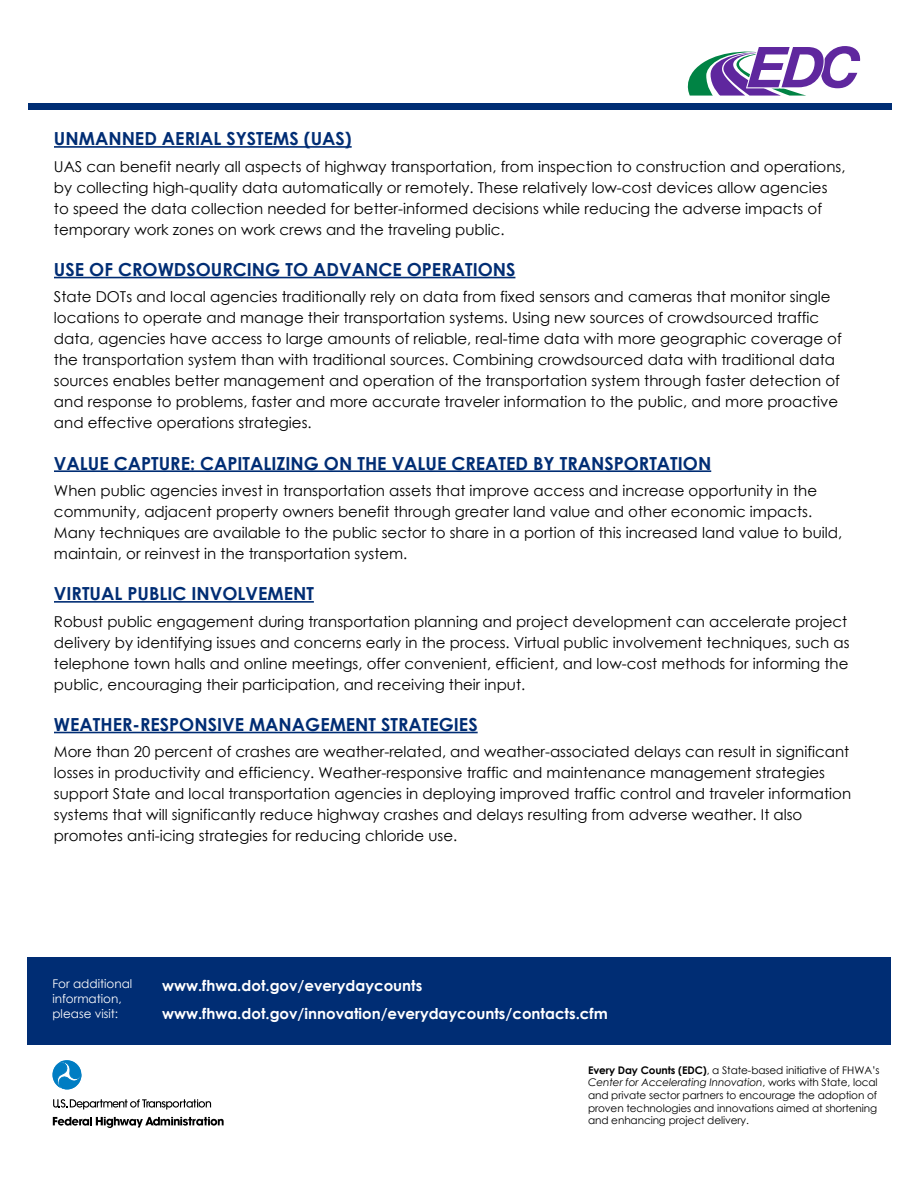
<style>
.page{position:relative;width:918px;height:1188px;background:#fff}
.page>*{position:absolute;margin:0;border:0;box-sizing:border-box;transform-origin:0 0}
.t1{font:700 18px "Century Gothic";color:#002d74}
.t2{font:15px/21px "Century Gothic";color:#000}
.t3{font:700 15px/28.5px "Century Gothic";color:#fff}
.t4{font:12px/15px "Century Gothic";color:#fff}
.t5{font:10.5px/12.6px "Century Gothic";letter-spacing:-.01em;color:#000}
.s1{font-weight:700}
.s2{font-style:italic}
</style>
<div class="page">
<svg style="left:687px;top:46px;width:174px;height:50px"></svg>
<div style="left:28px;top:103px;width:864px;height:7px;background:#002d74"></div>
<div style="left:27px;top:957px;width:864px;height:88px;background:#002d74"></div>
<svg style="left:53px;top:1099px;width:158px;height:10px"></svg>
<svg style="left:53px;top:1117px;width:171px;height:11px"></svg>
<svg style="left:52px;top:1060px;width:30px;height:30px"></svg>
<hr style="left:54px;top:146px;width:298px;height:2px;background:#002d74">
<hr style="left:54px;top:277px;width:461px;height:1px;background:#002d74">
<hr style="left:54px;top:470px;width:657px;height:2px;background:#002d74">
<hr style="left:54px;top:601px;width:260px;height:2px;background:#002d74">
<hr style="left:54px;top:732px;width:424px;height:1px;background:#002d74">
<p class="t1" style="left:54px;top:125px;width:299px">UNMANNED AERIAL SYSTEMS (UAS)</p>
<p class="t2" style="left:54px;top:156px;width:793px">UAS can benefit nearly all aspects of highway transportation, from inspection to construction and operations, by collecting high-quality data automatically or remotely. These relatively low-cost devices allow agencies to speed the data collection needed for better-informed decisions while reducing the adverse impacts of temporary work zones on work crews and the traveling public.</p>
<p class="t1" style="left:54px;top:256px;width:463px">USE OF CROWDSOURCING TO ADVANCE OPERATIONS</p>
<p class="t2" style="left:54px;top:286px;width:789px">State DOTs and local agencies traditionally rely on data from fixed sensors and cameras that monitor single locations to operate and manage their transportation systems. Using new sources of crowdsourced traffic data, agencies have access to large amounts of reliable, real-time data with more geographic coverage of the transportation system than with traditional sources. Combining crowdsourced data with traditional data sources enables better management and operation of the transportation system through faster detection of and response to problems, faster and more accurate traveler information to the public, and more proactive and effective operations strategies.</p>
<p class="t1" style="left:54px;top:449px;width:659px">VALUE CAPTURE: CAPITALIZING ON THE VALUE CREATED BY TRANSPORTATION</p>
<p class="t2" style="left:54px;top:480px;width:790px">When public agencies invest in transportation assets that improve access and increase opportunity in the community, adjacent property owners benefit through greater land value and other economic impacts.<br>Many techniques are available to the public sector to share in a portion of this increased land value to build, maintain, or reinvest in the transportation system.</p>
<p class="t1" style="left:54px;top:580px;width:261px">VIRTUAL PUBLIC INVOLVEMENT</p>
<p class="t2" style="left:54px;top:610px;width:797px">Robust public engagement during transportation planning and project development can accelerate project delivery by identifying issues and concerns early in the process. Virtual public involvement techniques, such as telephone town halls and online meetings, offer convenient, efficient, and low-cost methods for informing the public, encouraging their participation, and receiving their input.</p>
<p class="t1" style="left:54px;top:711px;width:425px">WEATHER-RESPONSIVE MANAGEMENT STRATEGIES</p>
<p class="t2" style="left:54px;top:741px;width:799px">More than 20 percent of crashes are weather-related, and weather-associated delays can result in significant losses in productivity and efficiency. Weather-responsive traffic and maintenance management strategies support State and local transportation agencies in deploying improved traffic control and traveler information systems that will significantly reduce highway crashes and delays resulting from adverse weather. It also promotes anti-icing strategies for reducing chloride use.</p>
<p class="t4" style="left:52px;top:976px;width:81px">For additional information, please visit:</p>
<p class="t3" style="left:162px;top:970px;width:447px">www.fhwa.dot.gov/everydaycounts www.fhwa.dot.gov/innovation/everydaycounts/contacts.cfm</p>
<p class="t5" style="left:588px;top:1064px;width:293px"><span class="s1">Every Day Counts (EDC)</span>, a State-based initiative of FHWA’s <span class="s2">Center for Accelerating Innovation</span>, works with State, local and private sector partners to encourage the adoption of proven technologies and innovations aimed at shortening and enhancing project delivery.</p>
</div>
